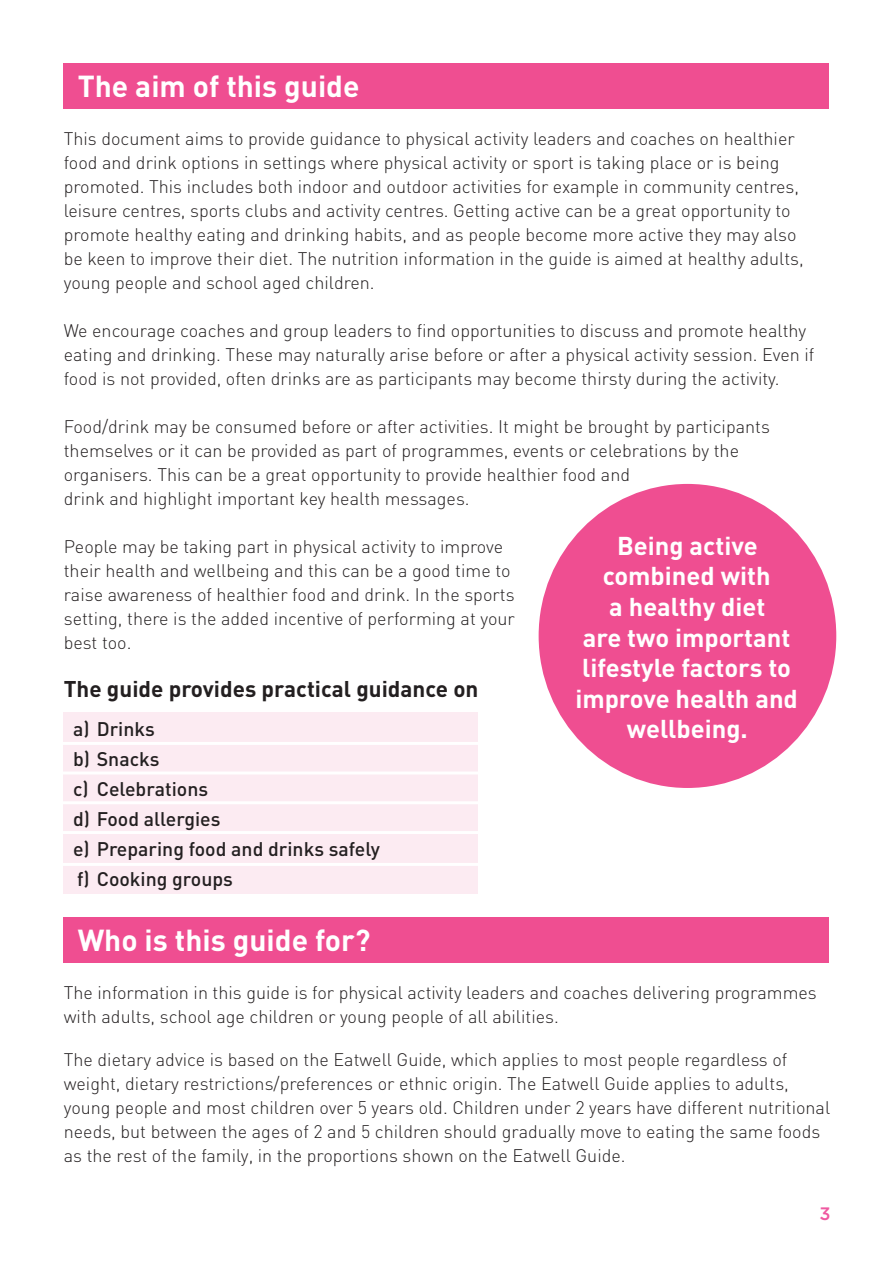
<style>
.page{position:relative;width:893px;height:1263px;background:#fff}
.page>*{position:absolute;margin:0;border:0;box-sizing:border-box;transform-origin:0 0}
.t1{font:700 30px "DIN";color:#fff}
.t2{font:700 25.5px/30.6px "DIN";color:#fff;text-align:center}
.t3{font:700 22.5px "DIN";color:#231f20}
.t4{font:500 19.5px "DIN";color:#231f20}
.t5{font:300 18px/24px "DIN";color:#231f20}
.t6{font:500 18px "Gotham";color:#ef59a1}
</style>
<div class="page">
<div style="left:63px;top:712px;width:415px;height:182px;background:#fcebf2"></div>
<div style="left:63px;top:917px;width:766px;height:45px;background:#ef4e91"></div>
<div style="left:63px;top:64px;width:766px;height:45px;background:#ef4e91"></div>
<hr style="left:44px;top:742px;width:807px;height:3px;background:#fff">
<hr style="left:26px;top:771px;width:807px;height:3px;background:#fff">
<hr style="left:3px;top:801px;width:806px;height:3px;background:#fff">
<hr style="left:3px;top:831px;width:806px;height:3px;background:#fff">
<hr style="left:3px;top:863px;width:806px;height:3px;background:#fff">
<div style="left:539px;top:484px;width:297px;height:304px;background:#ef4e91;border-radius:50%"></div>
<p class="t1" style="left:78px;top:67px;width:283px">The aim of this guide</p>
<p class="t5" style="left:64px;top:127px;width:741px">This document aims to provide guidance to physical activity leaders and coaches on healthier food and drink options in settings where physical activity or sport is taking place or is being promoted. This includes both indoor and outdoor activities for example in community centres, leisure centres, sports clubs and activity centres. Getting active can be a great opportunity to promote healthy eating and drinking habits, and as people become more active they may also be keen to improve their diet. The nutrition information in the guide is aimed at healthy adults, young people and school aged children.</p>
<p class="t5" style="left:64px;top:319px;width:752px">We encourage coaches and group leaders to find opportunities to discuss and promote healthy eating and drinking. These may naturally arise before or after a physical activity session. Even if food is not provided, often drinks are as participants may become thirsty during the activity.</p>
<p class="t5" style="left:64px;top:415px;width:708px">Food/drink may be consumed before or after activities. It might be brought by participants themselves or it can be provided as part of programmes, events or celebrations by the organisers. This can be a great opportunity to provide healthier food and<br>drink and highlight important key health messages.</p>
<p class="t5" style="left:64px;top:535px;width:453px">People may be taking part in physical activity to improve their health and wellbeing and this can be a good time to raise awareness of healthier food and drink. In the sports setting, there is the added incentive of performing at your best too.</p>
<p class="t3" style="left:64px;top:674px;width:416px">The guide provides practical guidance on</p>
<p class="t4" style="left:73px;top:717px;width:83px">a) Drinks</p>
<p class="t4" style="left:73px;top:747px;width:88px">b) Snacks</p>
<p class="t4" style="left:73px;top:777px;width:137px">c) Celebrations</p>
<p class="t4" style="left:73px;top:807px;width:149px">d) Food allergies</p>
<p class="t4" style="left:73px;top:837px;width:308px">e) Preparing food and drinks safely</p>
<p class="t4" style="left:77px;top:867px;width:157px">f) Cooking groups</p>
<p class="t1" style="left:78px;top:920px;width:294px">Who is this guide for?</p>
<p class="t5" style="left:64px;top:980px;width:754px">The information in this guide is for physical activity leaders and coaches delivering programmes with adults, school age children or young people of all abilities.</p>
<p class="t5" style="left:64px;top:1048px;width:768px">The dietary advice is based on the Eatwell Guide, which applies to most people regardless of weight, dietary restrictions/preferences or ethnic origin. The Eatwell Guide applies to adults, young people and most children over 5 years old. Children under 2 years have different nutritional needs, but between the ages of 2 and 5 children should gradually move to eating the same foods as the rest of the family, in the proportions shown on the Eatwell Guide.</p>
<p class="t2" style="left:575px;top:529px;width:224px">Being active combined with<br>a healthy diet<br>are two important lifestyle factors to improve health and wellbeing.</p>
<p class="t6" style="left:819px;top:1203px;width:13px">3</p>
</div>
